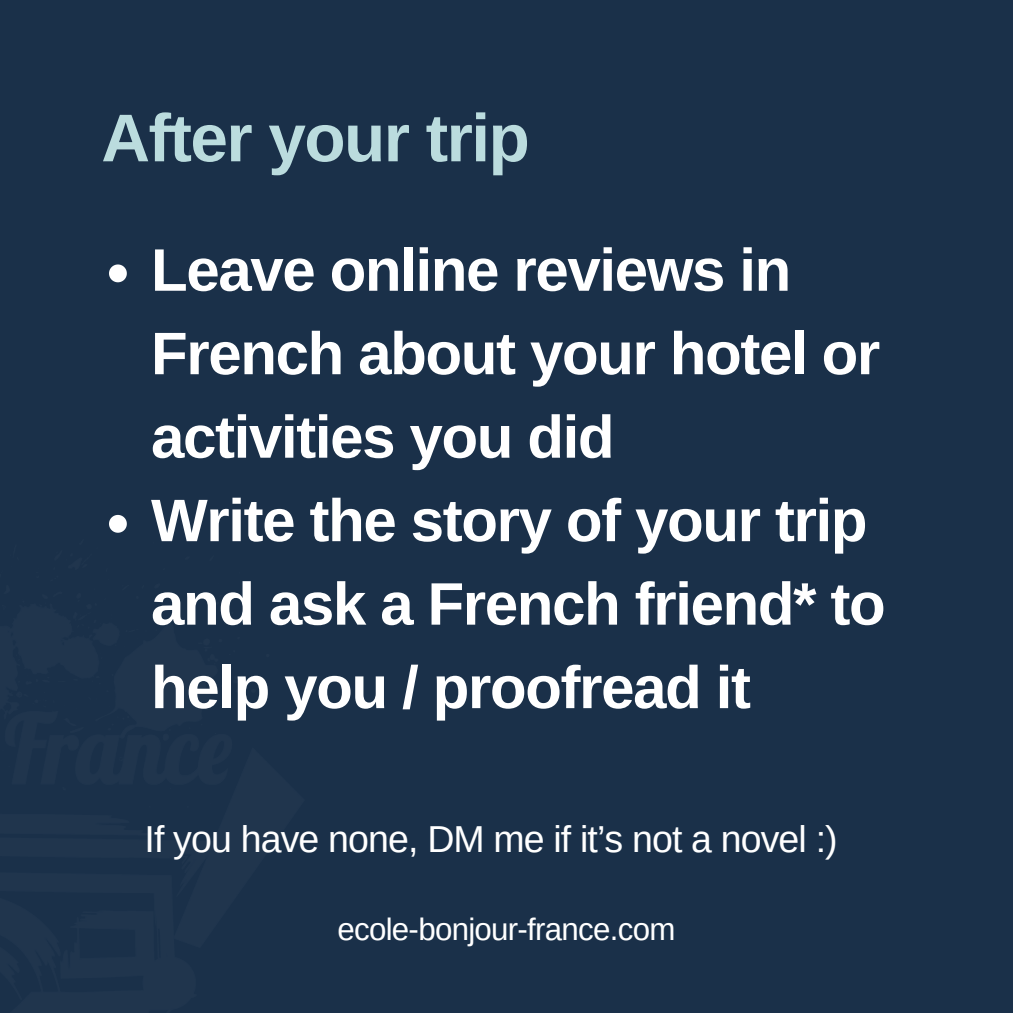
<style>
.page{position:relative;width:1013px;height:1013px;background:#fff}
.page>*{position:absolute;margin:0;border:0;box-sizing:border-box;transform-origin:0 0}
.t1{font:700 67.5px "Arimo";letter-spacing:-.025em;color:#bbdcde}
.t2{font:700 60px/83.5px "Arimo";letter-spacing:-.025em;color:#fff}
.t3{font:37.5px "Arimo";letter-spacing:-.025em;color:#fff}
.t4{font:31.25px "Arimo";letter-spacing:-.025em;color:#fff}
</style>
<div class="page">
<div style="left:0;top:0;width:1012px;height:1012px;background:#1a3049"></div>
<svg style="left:109px;top:264px;width:18px;height:18px"></svg>
<svg style="left:109px;top:515px;width:18px;height:17px"></svg>
<h1 class="t1" style="left:101px;top:100px;width:430px">After your trip</h1>
<p class="t2" style="left:151px;top:228px;width:730px">Leave online reviews in<br>French about your hotel or activities you did</p>
<h3 class="t2" style="left:151px;top:478px;width:736px">Write the story of your trip and ask a French friend* to help you / proofread it</h3>
<p class="t3" style="left:145px;top:817px;width:694px">If you have none, DM me if it’s not a novel :)</p>
<p class="t4" style="left:337px;top:911px;width:339px">ecole-bonjour-france.com</p>
</div>
